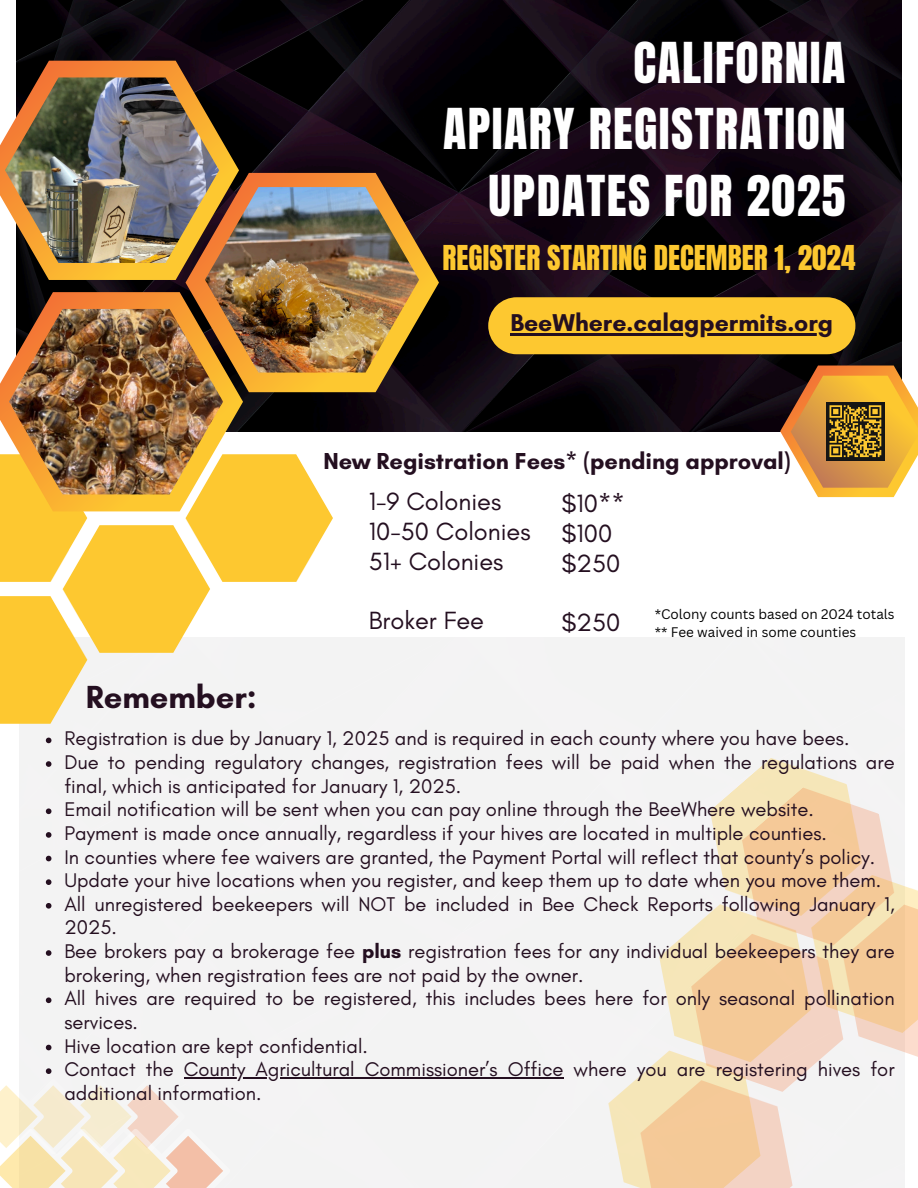
<style>
.page{position:relative;width:918px;height:1188px;background:#fff}
.page>*{position:absolute;margin:0;border:0;box-sizing:border-box;transform-origin:0 0}
.t1{font:48px/66.3px "Anton";letter-spacing:.03em;color:#fff;text-align:right}
.t2{font:700 32.55px "Glacial Indifference";color:#240f20}
.t3{font:29.1px "Anton";color:#fdc830}
.t4{font:25.35px/29.7px "Glacial Indifference";color:#240f20}
.t5{font:700 24.75px "Glacial Indifference";color:#240f20}
.t6{font:700 23.55px "Glacial Indifference";color:#240f20}
.t7{font:20.25px/23.7px "Glacial Indifference";color:#240f20}
.t8{font:13.5px "Canva Sans";color:#000}
.s1{font-weight:700}
</style>
<div class="page">
<img style="left:16px;top:0;width:886px;height:431px">
<div style="left:20px;top:637px;width:885px;height:551px;background:#f3f3f3"></div>
<svg style="left:0;top:454px;width:332px;height:270px;fill:#fdc830"></svg>
<svg style="left:186px;top:173px;width:253px;height:219px"></svg>
<svg style="left:0;top:292px;width:243px;height:219px"></svg>
<svg style="left:0;top:61px;width:239px;height:219px"></svg>
<img style="left:205px;top:187px;width:214px;height:186px">
<img style="left:5px;top:77px;width:214px;height:186px">
<img style="left:9px;top:309px;width:214px;height:185px">
<div style="left:488px;top:297px;width:367px;height:57px;background:#fdc830"></div>
<hr style="left:510px;top:333px;width:323px;height:3px;background:#240f20">
<div style="left:477px;top:732px;width:428px;height:456px;background:#f3f3f3"></div>
<svg style="left:509px;top:761px;width:409px;height:427px;fill:#f4f3f3"></svg>
<svg style="left:46px;top:738px;width:5px;height:5px"></svg>
<svg style="left:46px;top:761px;width:5px;height:6px"></svg>
<svg style="left:46px;top:808px;width:5px;height:6px"></svg>
<svg style="left:46px;top:832px;width:5px;height:6px"></svg>
<svg style="left:46px;top:856px;width:5px;height:5px"></svg>
<svg style="left:46px;top:879px;width:5px;height:6px"></svg>
<svg style="left:46px;top:903px;width:5px;height:6px"></svg>
<svg style="left:46px;top:950px;width:5px;height:6px"></svg>
<svg style="left:46px;top:997px;width:5px;height:6px"></svg>
<svg style="left:46px;top:1045px;width:5px;height:5px"></svg>
<hr style="left:184px;top:1077px;width:380px;height:1px;background:#240f20">
<svg style="left:0;top:1068px;width:230px;height:120px"></svg>
<svg style="left:780px;top:366px;width:138px;height:131px"></svg>
<p class="t1" style="left:443px;top:30px;width:404px">CALIFORNIA<br>APIARY REGISTRATION<br>UPDATES FOR 2025</p>
<p class="t3" style="left:443px;top:237px;width:414px">REGISTER STARTING DECEMBER 1, 2024</p>
<p class="t5" style="left:510px;top:308px;width:324px">BeeWhere.calagpermits.org</p>
<p class="t6" style="left:323px;top:446px;width:469px">New Registration Fees* (pending approval)</p>
<p class="t4" style="left:369px;top:487px;width:163px">1-9 Colonies<br>10-50 Colonies<br>51+ Colonies</p>
<p class="t4" style="left:369px;top:605px;width:117px">Broker Fee</p>
<p class="t4" style="left:562px;top:489px;width:65px">$10** $100 $250</p>
<h1 class="t4" style="left:562px;top:607px;width:60px">$250</h1>
<p class="t8" style="left:655px;top:605px;width:241px">*Colony counts based on 2024 totals</p>
<p class="t8" style="left:655px;top:623px;width:203px">** Fee waived in some counties</p>
<p class="t2" style="left:86px;top:677px;width:173px">Remember:</p>
<p class="t7" style="left:64px;top:727px;width:787px">Registration is due by January 1, 2025 and is required in each county where you have bees.</p>
<h4 class="t7" style="left:64px;top:750px;width:832px">Due to pending regulatory changes, registration fees will be paid when the regulations are final, which is anticipated for January 1, 2025.</h4>
<p class="t7" style="left:64px;top:797px;width:751px">Email notification will be sent when you can pay online through the BeeWhere website.</p>
<h5 class="t7" style="left:64px;top:821px;width:764px">Payment is made once annually, regardless if your hives are located in multiple counties.</h5>
<h5 class="t7" style="left:64px;top:845px;width:812px">In counties where fee waivers are granted, the Payment Portal will reflect that county’s policy.</h5>
<h5 class="t7" style="left:64px;top:868px;width:818px">Update your hive locations when you register, and keep them up to date when you move them.</h5>
<h5 class="t7" style="left:64px;top:892px;width:832px">All unregistered beekeepers will NOT be included in Bee Check Reports following January 1,<br>2025.</h5>
<p class="t7" style="left:64px;top:939px;width:832px">Bee brokers pay a brokerage fee <span class="s1">plus</span> registration fees for any individual beekeepers they are brokering, when registration fees are not paid by the owner.</p>
<p class="t7" style="left:64px;top:986px;width:832px">All hives are required to be registered, this includes bees here for only seasonal pollination services.</p>
<p class="t7" style="left:64px;top:1034px;width:305px">Hive location are kept confidential.</p>
<h2 class="t7" style="left:64px;top:1057px;width:111px">Contact the</h2>
<p class="t7" style="left:64px;top:1057px;width:832px;text-indent:119px">County Agricultural Commissioner’s Office where you are registering hives for additional information.</p>
</div>
